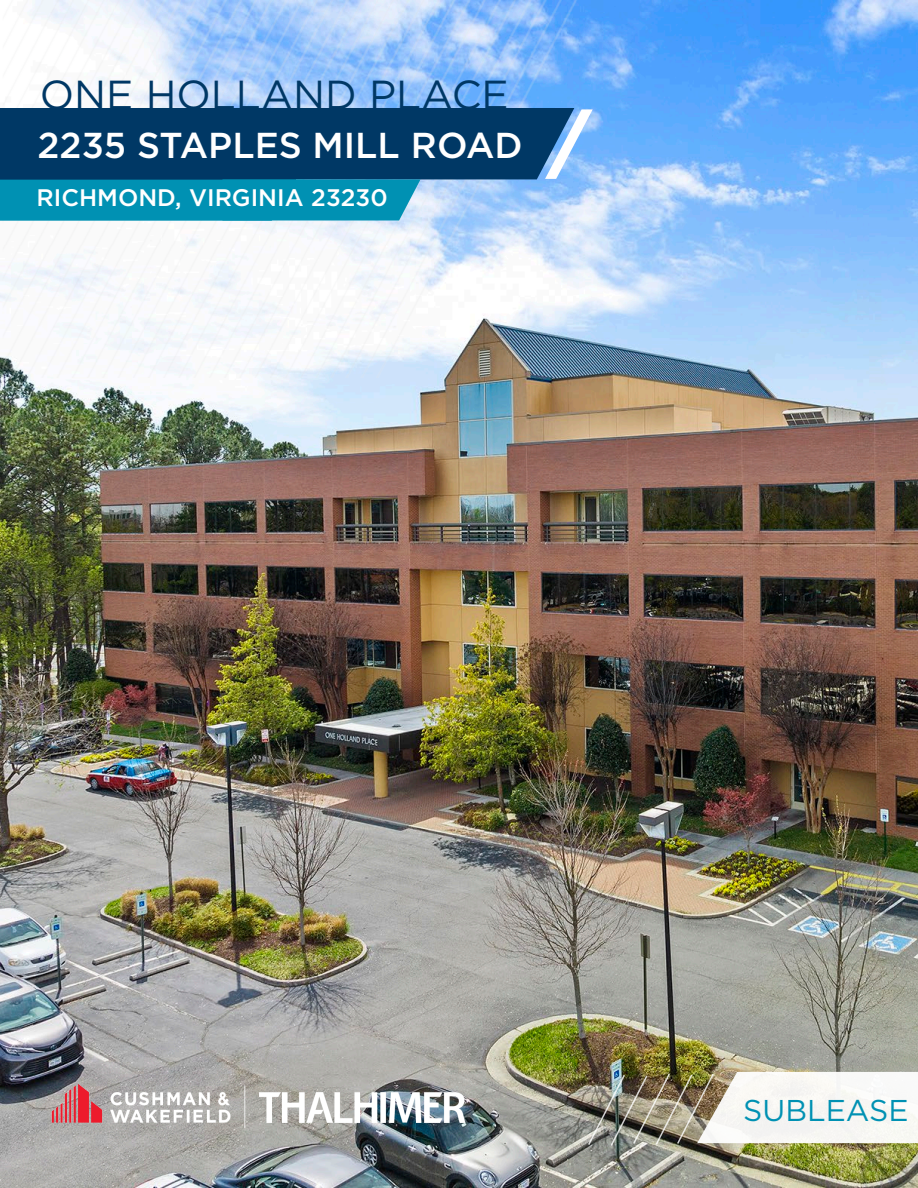
<style>
.page{position:relative;width:918px;height:1188px;background:#fff}
.page>*{position:absolute;margin:0;border:0;box-sizing:border-box;transform-origin:0 0}
.t1{font:40.5px "Gotham";color:#003865}
.t2{font:500 36px "Gotham";color:#fff}
.t3{font:30px "Gotham";color:#0091b3}
.t4{font:500 24px "Gotham";color:#fff}
</style>
<div class="page">
<img style="left:0;top:0;width:918px;height:1188px">
<img style="left:23px;top:1063px;width:464px;height:89px">
<img style="left:3px;top:0;width:611px;height:378px">
<img style="left:587px;top:1072px;width:331px;height:75px">
<svg style="left:0;top:108px;width:593px;height:113px;background:#1b6690"></svg>
<p class="t1" style="left:40px;top:69px;width:470px">ONE HOLLAND PLACE</p>
<p class="t2" style="left:37px;top:121px;width:487px">2235 STAPLES MILL ROAD</p>
<p class="t4" style="left:37px;top:182px;width:353px">RICHMOND, VIRGINIA 23230</p>
<p class="t3" style="left:743px;top:1091px;width:167px">SUBLEASE</p>
</div>
